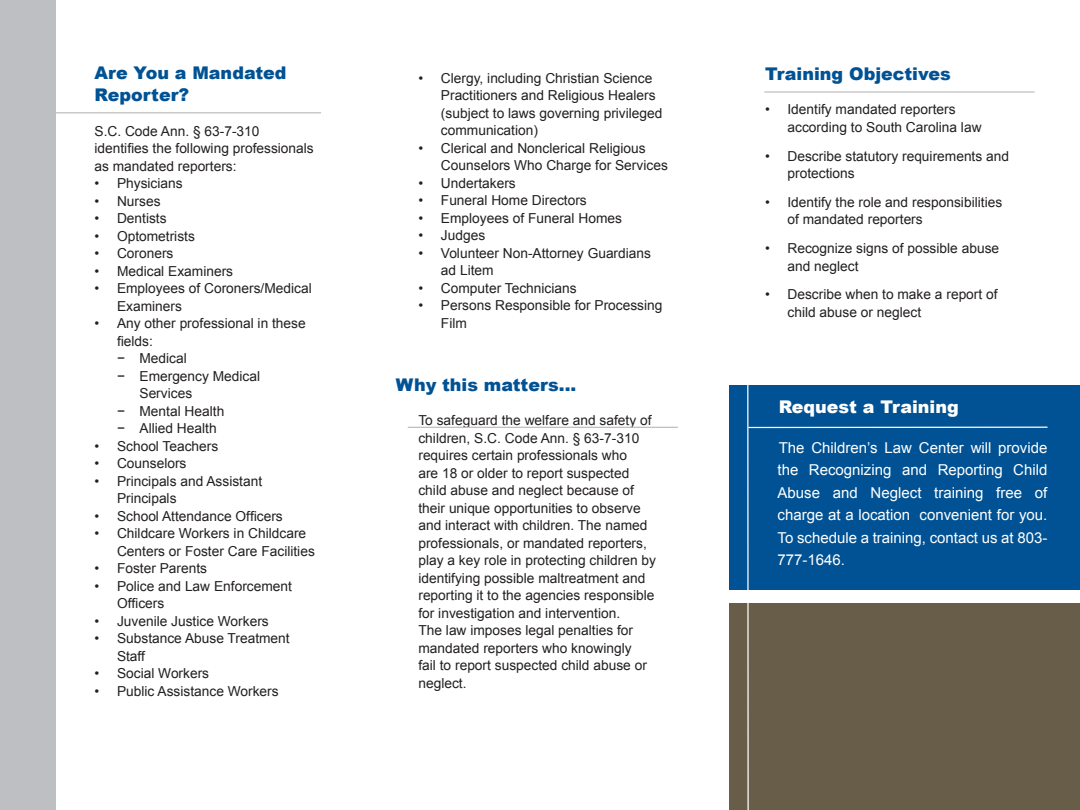
<style>
.page{position:relative;width:1080px;height:810px;background:#fff}
.page>*{position:absolute;margin:0;border:0;box-sizing:border-box;transform-origin:0 0}
.Headline_1{font:900 17.5px/22.5px "Arial";color:#005294}
.Body_Copy_1{font:900 17.5px "Arial";color:#005294}
.Headline_1-2{font:900 17.5px "Arial";color:#fff}
.Subhead_1{font:15px/22.5px "Arial";color:#fff;text-align:justify}
.Subhead_1-2{font:13.75px/17.5px "Arial";color:#231f20}
.Headline_1-3{font:13.75px/17.5px "Arial";color:#231f20}
</style>
<div class="page">
<div style="left:730px;top:385px;width:350px;height:205px;background:#005294"></div>
<div style="left:730px;top:604px;width:350px;height:206px;background:#685d49"></div>
<div style="left:0;top:0;width:56px;height:810px;background:#bebfc2"></div>
<hr style="left:747px;top:345px;width:2px;height:465px;background:#fff">
<hr style="left:748px;top:427px;width:300px;height:1px;background:#fff">
<hr style="left:764px;top:91px;width:270px;height:2px;background:#bebfc2">
<hr style="left:408px;top:427px;width:270px;height:1px;background:#bebfc2">
<hr style="left:51px;top:112px;width:270px;height:1px;background:#bebfc2">
<p class="Headline_1" style="left:94px;top:61px;width:194px">Are You a Mandated<br>Reporter?</p>
<p class="Headline_1-3" style="left:94px;top:122px;width:221px">S.C. Code Ann. § 63-7-310 identifies the following professionals as mandated reporters:</p>
<p class="Subhead_1-2" style="left:94px;top:175px;width:90px">• Physicians</p>
<p class="Subhead_1-2" style="left:94px;top:192px;width:68px">• Nurses</p>
<p class="Subhead_1-2" style="left:94px;top:210px;width:74px">• Dentists</p>
<p class="Subhead_1-2" style="left:94px;top:227px;width:102px">• Optometrists</p>
<p class="Subhead_1-2" style="left:94px;top:245px;width:81px">• Coroners</p>
<p class="Subhead_1-2" style="left:94px;top:262px;width:140px">• Medical Examiners</p>
<p class="Subhead_1-2" style="left:117px;top:280px;width:196px;text-indent:-22px">• Employees of Coroners/Medical<br>Examiners</p>
<p class="Subhead_1-2" style="left:117px;top:315px;width:190px;text-indent:-22px">• Any other professional in these fields:</p>
<p class="Subhead_1-2" style="left:117px;top:350px;width:71px">− Medical</p>
<p class="Subhead_1-2" style="left:139px;top:367px;width:122px;text-indent:-22px">− Emergency Medical<br>Services</p>
<p class="Subhead_1-2" style="left:117px;top:402px;width:109px">− Mental Health</p>
<p class="Subhead_1-2" style="left:117px;top:420px;width:101px">− Allied Health</p>
<p class="Subhead_1-2" style="left:94px;top:437px;width:125px">• School Teachers</p>
<p class="Subhead_1-2" style="left:94px;top:455px;width:94px">• Counselors</p>
<p class="Subhead_1-2" style="left:117px;top:472px;width:147px;text-indent:-22px">• Principals and Assistant<br>Principals</p>
<p class="Subhead_1-2" style="left:94px;top:507px;width:190px">• School Attendance Officers</p>
<p class="Subhead_1-2" style="left:117px;top:525px;width:199px;text-indent:-22px">• Childcare Workers in Childcare<br>Centers or Foster Care Facilities</p>
<p class="Subhead_1-2" style="left:94px;top:560px;width:114px">• Foster Parents</p>
<p class="Subhead_1-2" style="left:117px;top:577px;width:177px;text-indent:-22px">• Police and Law Enforcement<br>Officers</p>
<p class="Subhead_1-2" style="left:94px;top:612px;width:176px">• Juvenile Justice Workers</p>
<p class="Subhead_1-2" style="left:117px;top:630px;width:174px;text-indent:-22px">• Substance Abuse Treatment<br>Staff</p>
<p class="Subhead_1-2" style="left:94px;top:665px;width:116px">• Social Workers</p>
<p class="Subhead_1-2" style="left:94px;top:682px;width:186px">• Public Assistance Workers</p>
<p class="Subhead_1-2" style="left:441px;top:69px;width:223px;text-indent:-22px">• Clergy, including Christian Science Practitioners and Religious Healers (subject to laws governing privileged communication)</p>
<p class="Subhead_1-2" style="left:441px;top:139px;width:228px;text-indent:-22px">• Clerical and Nonclerical Religious<br>Counselors Who Charge for Services</p>
<p class="Subhead_1-2" style="left:418px;top:174px;width:99px">• Undertakers</p>
<p class="Subhead_1-2" style="left:418px;top:192px;width:170px">• Funeral Home Directors</p>
<p class="Subhead_1-2" style="left:418px;top:209px;width:205px">• Employees of Funeral Homes</p>
<p class="Subhead_1-2" style="left:418px;top:227px;width:68px">• Judges</p>
<p class="Subhead_1-2" style="left:441px;top:244px;width:212px;text-indent:-22px">• Volunteer Non-Attorney Guardians ad Litem</p>
<p class="Subhead_1-2" style="left:418px;top:279px;width:160px">• Computer Technicians</p>
<p class="Subhead_1-2" style="left:441px;top:297px;width:223px;text-indent:-22px">• Persons Responsible for Processing<br>Film</p>
<p class="Body_Copy_1" style="left:396px;top:372px;width:182px">Why this matters...</p>
<p class="Subhead_1-2" style="left:418px;top:412px;width:239px">To safeguard the welfare and safety of children, S.C. Code Ann. § 63-7-310 requires certain professionals who<br>are 18 or older to report suspected child abuse and neglect because of their unique opportunities to observe and interact with children. The named professionals, or mandated reporters, play a key role in protecting children by identifying possible maltreatment and reporting it to the agencies responsible for investigation and intervention.<br>The law imposes legal penalties for mandated reporters who knowingly<br>fail to report suspected child abuse or neglect.</p>
<p class="Headline_1" style="left:765px;top:62px;width:187px">Training Objectives</p>
<p class="Subhead_1-2" style="left:788px;top:101px;width:196px;text-indent:-22px">• Identify mandated reporters according to South Carolina law</p>
<p class="Subhead_1-2" style="left:788px;top:147px;width:223px;text-indent:-22px">• Describe statutory requirements and protections</p>
<p class="Subhead_1-2" style="left:788px;top:193px;width:216px;text-indent:-22px">• Identify the role and responsibilities of mandated reporters</p>
<p class="Subhead_1-2" style="left:788px;top:240px;width:213px;text-indent:-22px">• Recognize signs of possible abuse and neglect</p>
<p class="Subhead_1-2" style="left:788px;top:286px;width:212px;text-indent:-22px">• Describe when to make a report of child abuse or neglect</p>
<p class="Headline_1-2" style="left:779px;top:394px;width:181px">Request a Training</p>
<p class="Subhead_1" style="left:778px;top:436px;width:272px">The Children’s Law Center will provide the Recognizing and Reporting Child Abuse and Neglect training free of charge at a location convenient for you.<br>To schedule a training, contact us at 803- 777-1646.</p>
</div>
